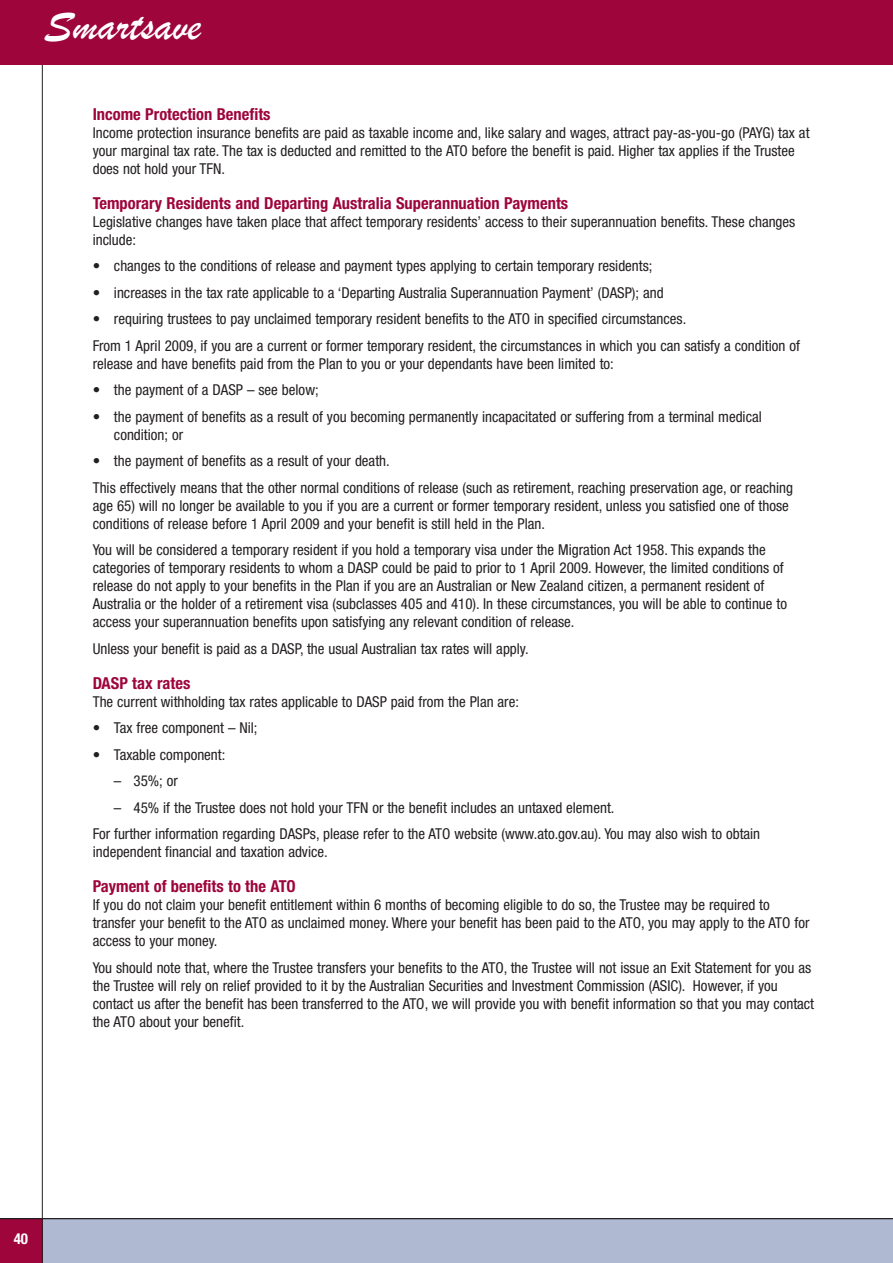
<style>
.page{position:relative;width:893px;height:1263px;background:#fff}
.page>*{position:absolute;margin:0;border:0;box-sizing:border-box;transform-origin:0 0}
.t1{font:45px "Brush Script";color:#fff}
.t2{font:700 condensed 16.5px "Helvetica Neue";color:#9d053b}
.t3{font:condensed 15px/18px "Helvetica Neue";color:#231f20}
.t4{font:700 condensed 15px "Helvetica Neue";color:#fff}
</style>
<div class="page">
<div style="left:42px;top:1219px;width:850px;height:44px;background:#afb9d2"></div>
<div style="left:0;top:1219px;width:42px;height:44px;background:#9d053b"></div>
<hr style="left:42px;top:0;width:1px;height:1263px;background:#231f20">
<hr style="left:0;top:1218px;width:892px;height:1px;background:#231f20">
<div style="left:0;top:0;width:892px;height:64px;background:#9d053b"></div>
<h1 class="t1" style="left:44px;top:-3px;width:158px">Smartsave</h1>
<p class="t2" style="left:93px;top:108px;width:179px">Income Protection Benefits</p>
<p class="t3" style="left:93px;top:125px;width:718px">Income protection insurance benefits are paid as taxable income and, like salary and wages, attract pay-as-you-go (PAYG) tax at your marginal tax rate. The tax is deducted and remitted to the ATO before the benefit is paid. Higher tax applies if the Trustee does not hold your TFN.</p>
<p class="t2" style="left:93px;top:197px;width:477px">Temporary Residents and Departing Australia Superannuation Payments</p>
<p class="t3" style="left:93px;top:214px;width:704px">Legislative changes have taken place that affect temporary residents’ access to their superannuation benefits. These changes include:</p>
<p class="t3" style="left:93px;top:258px;width:561px">• changes to the conditions of release and payment types applying to certain temporary residents;</p>
<p class="t3" style="left:93px;top:285px;width:572px">• increases in the tax rate applicable to a ‘Departing Australia Superannuation Payment’ (DASP); and</p>
<p class="t3" style="left:93px;top:307px;width:709px;line-height:26.5px">• requiring trustees to pay unclaimed temporary resident benefits to the ATO in specified circumstances.<br>From 1 April 2009, if you are a current or former temporary resident, the circumstances in which you can satisfy a condition of</p>
<p class="t3" style="left:93px;top:356px;width:523px">release and have benefits paid from the Plan to you or your dependants have been limited to:</p>
<p class="t3" style="left:93px;top:382px;width:227px">• the payment of a DASP – see below;</p>
<p class="t3" style="left:114px;top:409px;width:649px;text-indent:-21px">• the payment of benefits as a result of you becoming permanently incapacitated or suffering from a terminal medical condition; or</p>
<p class="t3" style="left:93px;top:449px;width:702px;line-height:26.5px">• the payment of benefits as a result of your death.<br>This effectively means that the other normal conditions of release (such as retirement, reaching preservation age, or reaching</p>
<p class="t3" style="left:93px;top:498px;width:697px">age 65) will no longer be available to you if you are a current or former temporary resident, unless you satisfied one of those conditions of release before 1 April 2009 and your benefit is still held in the Plan.</p>
<p class="t3" style="left:93px;top:542px;width:696px">You will be considered a temporary resident if you hold a temporary visa under the Migration Act 1958. This expands the categories of temporary residents to whom a DASP could be paid to prior to 1 April 2009. However, the limited conditions of release do not apply to your benefits in the Plan if you are an Australian or New Zealand citizen, a permanent resident of Australia or the holder of a retirement visa (subclasses 405 and 410). In these circumstances, you will be able to continue to access your superannuation benefits upon satisfying any relevant condition of release.</p>
<p class="t3" style="left:93px;top:641px;width:438px">Unless your benefit is paid as a DASP, the usual Australian tax rates will apply.</p>
<p class="t2" style="left:93px;top:677px;width:99px">DASP tax rates</p>
<p class="t3" style="left:93px;top:694px;width:428px">The current withholding tax rates applicable to DASP paid from the Plan are:</p>
<p class="t3" style="left:93px;top:720px;width:166px">• Tax free component – Nil;</p>
<p class="t3" style="left:93px;top:747px;width:134px">• Taxable component:</p>
<p class="t3" style="left:114px;top:773px;width:65px">– 35%; or</p>
<p class="t3" style="left:93px;top:795px;width:669px;line-height:26.5px;text-indent:21px">– 45% if the Trustee does not hold your TFN or the benefit includes an untaxed element.<br>For further information regarding DASPs, please refer to the ATO website (www.ato.gov.au). You may also wish to obtain</p>
<p class="t3" style="left:93px;top:844px;width:236px">independent financial and taxation advice.</p>
<p class="t2" style="left:93px;top:880px;width:205px">Payment of benefits to the ATO</p>
<p class="t3" style="left:93px;top:897px;width:718px">If you do not claim your benefit entitlement within 6 months of becoming eligible to do so, the Trustee may be required to transfer your benefit to the ATO as unclaimed money. Where your benefit has been paid to the ATO, you may apply to the ATO for access to your money.</p>
<p class="t3" style="left:93px;top:960px;width:723px">You should note that, where the Trustee transfers your benefits to the ATO, the Trustee will not issue an Exit Statement for you as the Trustee will rely on relief provided to it by the Australian Securities and Investment Commission (ASIC). However, if you contact us after the benefit has been transferred to the ATO, we will provide you with benefit information so that you may contact the ATO about your benefit.</p>
<p class="t4" style="left:14px;top:1234px;width:16px">40</p>
</div>
